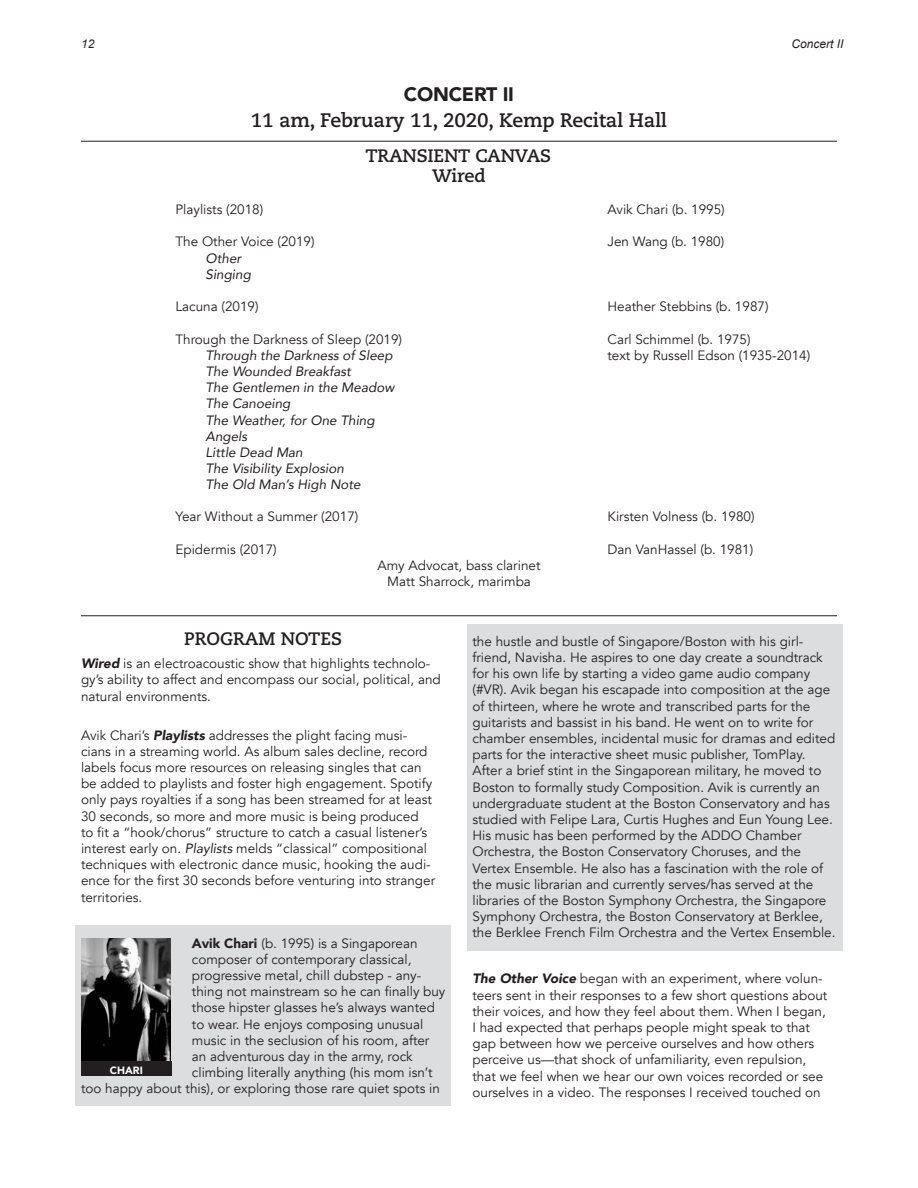
<style>
.page{position:relative;width:918px;height:1188px;background:#fff}
.page>*{position:absolute;margin:0;border:0;box-sizing:border-box;transform-origin:0 0}
.Concert_Header__Date{font:700 19.5px "Caecilia LT Std";letter-spacing:-.01em;color:#231f20}
.Concert_Header__Date-2{font:900 19.5px "Avenir";letter-spacing:-.01em;color:#231f20}
.Concert_Header__Date-3{font:700 18px "Caecilia LT Std";letter-spacing:-.01em;color:#231f20}
.Program_Performer_No{font:700 18px "Caecilia LT Std";color:#231f20}
.Paragraph_shading{font:13.5px/16.2px "Avenir";color:#231f20}
.Program_notes_runnin{font:13.5px/16.2px "Avenir";color:#231f20}
.Concert_Paragraph__S{font:13.5px "Avenir";color:#231f20}
.Concert_Paragraph__S-2{font:italic 13.5px/16.2px "Avenir";color:#231f20}
.Concert_Paragraph__P{font:13.5px "Avenir";color:#231f20}
.t1{font:italic 12px "Arial";color:#231f20}
.t2{font:900 10.5px "Avenir";color:#fff}
.s1{font-weight:900;font-style:italic}
.s2{font-style:italic}
.s3{font-weight:900}
</style>
<div class="page">
<hr style="left:81px;top:141px;width:756px;height:1px;background:#231f20">
<hr style="left:81px;top:615px;width:756px;height:1px;background:#231f20">
<div style="left:76px;top:925px;width:375px;height:181px;background:#dcdddf"></div>
<img style="left:81px;top:938px;width:90px;height:124px">
<div style="left:81px;top:1062px;width:90px;height:14px;background:#231f20"></div>
<div style="left:467px;top:624px;width:375px;height:326px;background:#dcdddf"></div>
<p class="t1" style="left:81px;top:36px;width:15px">12</p>
<p class="t1" style="left:791px;top:36px;width:54px">Concert II</p>
<p class="Concert_Header__Date-2" style="left:404px;top:77px;width:112px">CONCERT II</p>
<p class="Concert_Header__Date" style="left:251px;top:108px;width:418px">11 am, February 11, 2020, Kemp Recital Hall</p>
<p class="Concert_Header__Date-3" style="left:365px;top:145px;width:187px">TRANSIENT CANVAS</p>
<p class="Concert_Header__Date-3" style="left:432px;top:165px;width:55px">Wired</p>
<p class="Concert_Paragraph__S" style="left:176px;top:201px;width:89px">Playlists (2018)</p>
<p class="Concert_Paragraph__S" style="left:608px;top:201px;width:119px">Avik Chari (b. 1995)</p>
<p class="Concert_Paragraph__S" style="left:176px;top:234px;width:141px">The Other Voice (2019)</p>
<p class="Concert_Paragraph__S" style="left:608px;top:234px;width:118px">Jen Wang (b. 1980)</p>
<p class="Concert_Paragraph__S-2" style="left:205px;top:250px;width:37px">Other</p>
<p class="Concert_Paragraph__S-2" style="left:205px;top:266px;width:47px">Singing</p>
<p class="Concert_Paragraph__S" style="left:176px;top:299px;width:85px">Lacuna (2019)</p>
<p class="Concert_Paragraph__S" style="left:608px;top:299px;width:163px">Heather Stebbins (b. 1987)</p>
<p class="Concert_Paragraph__S" style="left:176px;top:331px;width:228px">Through the Darkness of Sleep (2019)</p>
<p class="Concert_Paragraph__S" style="left:608px;top:331px;width:145px">Carl Schimmel (b. 1975)</p>
<p class="Concert_Paragraph__S-2" style="left:205px;top:347px;width:189px">Through the Darkness of Sleep</p>
<p class="Concert_Paragraph__S" style="left:608px;top:347px;width:204px">text by Russell Edson (1935-2014)</p>
<p class="Concert_Paragraph__S-2" style="left:205px;top:363px;width:190px">The Wounded Breakfast<br>The Gentlemen in the Meadow</p>
<p class="Concert_Paragraph__S-2" style="left:205px;top:396px;width:87px">The Canoeing</p>
<p class="Concert_Paragraph__S-2" style="left:205px;top:412px;width:171px">The Weather, for One Thing</p>
<p class="Concert_Paragraph__S-2" style="left:205px;top:428px;width:43px">Angels</p>
<p class="Concert_Paragraph__S-2" style="left:205px;top:444px;width:99px">Little Dead Man</p>
<p class="Concert_Paragraph__S-2" style="left:205px;top:460px;width:140px">The Visibility Explosion</p>
<p class="Concert_Paragraph__S-2" style="left:205px;top:477px;width:157px">The Old Man’s High Note</p>
<p class="Concert_Paragraph__S" style="left:176px;top:508px;width:184px">Year Without a Summer (2017)</p>
<p class="Concert_Paragraph__S" style="left:608px;top:508px;width:149px">Kirsten Volness (b. 1980)</p>
<p class="Concert_Paragraph__S" style="left:176px;top:541px;width:103px">Epidermis (2017)</p>
<p class="Concert_Paragraph__S" style="left:608px;top:541px;width:147px">Dan VanHassel (b. 1981)</p>
<p class="Concert_Paragraph__P" style="left:377px;top:557px;width:165px">Amy Advocat, bass clarinet</p>
<p class="Concert_Paragraph__P" style="left:387px;top:573px;width:145px">Matt Sharrock, marimba</p>
<p class="Program_Performer_No" style="left:184px;top:628px;width:160px">PROGRAM NOTES</p>
<p class="Program_notes_runnin" style="left:81px;top:656px;width:361px"><span class="s1">Wired</span> is an electroacoustic show that highlights technolo&shy;gy’s ability to affect and encompass our social, political, and natural environments.</p>
<p class="Program_notes_runnin" style="left:81px;top:727px;width:356px">Avik Chari’s <span class="s1">Playlists</span> addresses the plight facing musi&shy;cians in a streaming world. As album sales decline, record labels focus more resources on releasing singles that can be added to playlists and foster high engagement. Spotify only pays royalties if a song has been streamed for at least 30 seconds, so more and more music is being produced<br>to fit a “hook/chorus” structure to catch a casual listener’s interest early on. <span class="s2">Playlists</span> melds “classical” compositional techniques with electronic dance music, hooking the audi&shy;ence for the first 30 seconds before venturing into stranger territories.</p>
<p class="Paragraph_shading" style="left:192px;top:935px;width:227px"><span class="s3">Avik Chari</span> (b. 1995) is a Singaporean</p>
<p class="Paragraph_shading" style="left:192px;top:951px;width:221px">composer of contemporary classical,</p>
<p class="Paragraph_shading" style="left:192px;top:967px;width:231px">progressive metal, chill dubstep - any-</p>
<p class="Paragraph_shading" style="left:192px;top:984px;width:255px">thing not mainstream so he can finally buy</p>
<p class="Paragraph_shading" style="left:192px;top:1000px;width:245px">those hipster glasses he’s always wanted</p>
<p class="Paragraph_shading" style="left:192px;top:1016px;width:233px">to wear. He enjoys composing unusual</p>
<p class="Paragraph_shading" style="left:192px;top:1032px;width:239px">music in the seclusion of his room, after</p>
<p class="Paragraph_shading" style="left:192px;top:1048px;width:222px">an adventurous day in the army, rock</p>
<p class="Paragraph_shading" style="left:192px;top:1065px;width:242px">climbing literally anything (his mom isn’t</p>
<p class="Paragraph_shading" style="left:81px;top:1081px;width:360px">too happy about this), or exploring those rare quiet spots in</p>
<p class="t2" style="left:110px;top:1061px;width:34px">CHARI</p>
<p class="Paragraph_shading" style="left:473px;top:633px;width:365px">the hustle and bustle of Singapore/Boston with his girl&shy;friend, Navisha. He aspires to one day create a soundtrack for his own life by starting a video game audio company (#VR). Avik began his escapade into composition at the age of thirteen, where he wrote and transcribed parts for the guitarists and bassist in his band. He went on to write for chamber ensembles, incidental music for dramas and edited parts for the interactive sheet music publisher, TomPlay.<br>After a brief stint in the Singaporean military, he moved to Boston to formally study Composition. Avik is currently an undergraduate student at the Boston Conservatory and has studied with Felipe Lara, Curtis Hughes and Eun Young Lee.<br>His music has been performed by the ADDO Chamber Orchestra, the Boston Conservatory Choruses, and the Vertex Ensemble. He also has a fascination with the role of the music librarian and currently serves/has served at the libraries of the Boston Symphony Orchestra, the Singapore Symphony Orchestra, the Boston Conservatory at Berklee, the Berklee French Film Orchestra and the Vertex Ensemble.</p>
<p class="Program_notes_runnin" style="left:473px;top:971px;width:356px"><span class="s1">The Other Voice</span> began with an experiment, where volun&shy;teers sent in their responses to a few short questions about their voices, and how they feel about them. When I began, I had expected that perhaps people might speak to that gap between how we perceive ourselves and how others perceive us—that shock of unfamiliarity, even repulsion, that we feel when we hear our own voices recorded or see ourselves in a video. The responses I received touched on</p>
</div>
